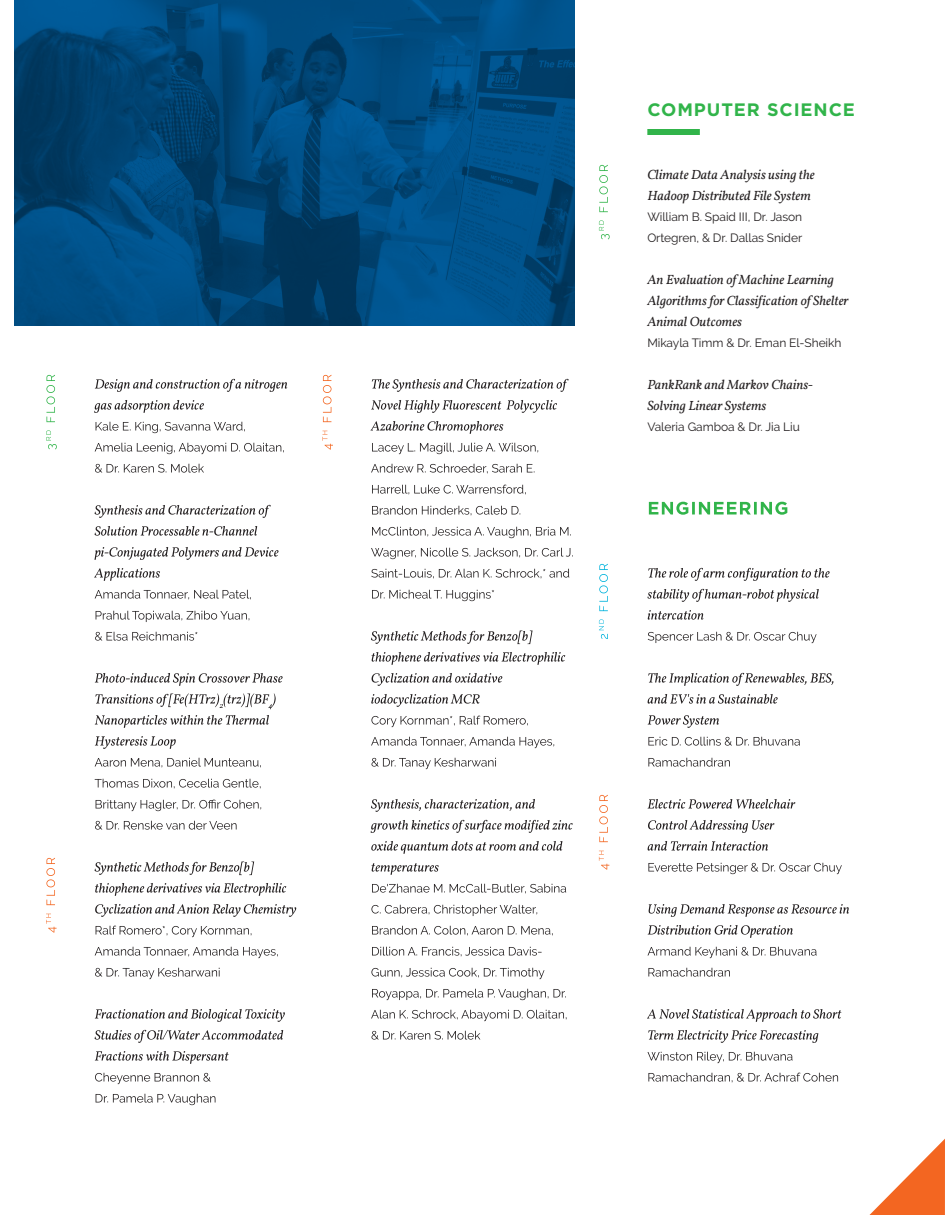
<style>
.page{position:relative;width:945px;height:1215px;background:#fff}
.page>*{position:absolute;margin:0;border:0;box-sizing:border-box;transform-origin:0 0}
.t1{font:700 18px "Gotham";letter-spacing:.05em;color:#31b44a}
.t2{font:italic 13.5px/21px "Vollkorn";color:#231f20}
.t3{font:12px/21px "Raleway";letter-spacing:-.005em;color:#231f20}
</style>
<div class="page">
<div style="left:647px;top:129px;width:53px;height:6px;background:#31b44a"></div>
<svg style="left:96px;top:1094px;width:120px;height:11px"></svg>
<svg style="left:95px;top:1073px;width:116px;height:11px"></svg>
<svg style="left:95px;top:1051px;width:134px;height:13px"></svg>
<svg style="left:95px;top:1030px;width:188px;height:13px"></svg>
<svg style="left:95px;top:1009px;width:190px;height:13px"></svg>
<svg style="left:95px;top:968px;width:125px;height:11px"></svg>
<svg style="left:95px;top:947px;width:183px;height:11px"></svg>
<svg style="left:96px;top:926px;width:155px;height:11px"></svg>
<svg style="left:95px;top:904px;width:201px;height:13px"></svg>
<svg style="left:95px;top:883px;width:191px;height:13px"></svg>
<svg style="left:95px;top:861px;width:159px;height:14px"></svg>
<svg style="left:95px;top:821px;width:142px;height:9px"></svg>
<svg style="left:96px;top:800px;width:165px;height:11px"></svg>
<svg style="left:95px;top:779px;width:166px;height:9px"></svg>
<svg style="left:95px;top:758px;width:166px;height:9px"></svg>
<svg style="left:95px;top:736px;width:81px;height:13px"></svg>
<svg style="left:95px;top:715px;width:174px;height:13px"></svg>
<svg style="left:95px;top:693px;width:181px;height:16px"></svg>
<svg style="left:95px;top:673px;width:188px;height:13px"></svg>
<svg style="left:95px;top:632px;width:102px;height:9px"></svg>
<svg style="left:96px;top:611px;width:153px;height:11px"></svg>
<svg style="left:95px;top:590px;width:156px;height:9px"></svg>
<svg style="left:94px;top:568px;width:66px;height:13px"></svg>
<svg style="left:94px;top:547px;width:185px;height:13px"></svg>
<svg style="left:95px;top:526px;width:162px;height:10px"></svg>
<svg style="left:95px;top:505px;width:176px;height:13px"></svg>
<svg style="left:95px;top:464px;width:109px;height:9px"></svg>
<svg style="left:95px;top:443px;width:189px;height:11px"></svg>
<svg style="left:96px;top:422px;width:149px;height:11px"></svg>
<svg style="left:94px;top:400px;width:110px;height:13px"></svg>
<svg style="left:95px;top:379px;width:192px;height:13px"></svg>
<svg style="left:371px;top:1031px;width:109px;height:9px"></svg>
<svg style="left:371px;top:1010px;width:196px;height:11px"></svg>
<svg style="left:372px;top:989px;width:194px;height:11px"></svg>
<svg style="left:371px;top:968px;width:173px;height:11px"></svg>
<svg style="left:372px;top:947px;width:170px;height:9px"></svg>
<svg style="left:372px;top:926px;width:181px;height:9px"></svg>
<svg style="left:371px;top:905px;width:166px;height:11px"></svg>
<svg style="left:372px;top:884px;width:194px;height:9px"></svg>
<svg style="left:371px;top:863px;width:68px;height:12px"></svg>
<svg style="left:371px;top:841px;width:191px;height:13px"></svg>
<svg style="left:371px;top:820px;width:202px;height:13px"></svg>
<svg style="left:371px;top:799px;width:164px;height:13px"></svg>
<svg style="left:371px;top:758px;width:125px;height:11px"></svg>
<svg style="left:371px;top:737px;width:183px;height:11px"></svg>
<svg style="left:371px;top:716px;width:157px;height:11px"></svg>
<svg style="left:371px;top:694px;width:109px;height:13px"></svg>
<svg style="left:372px;top:673px;width:130px;height:13px"></svg>
<svg style="left:371px;top:652px;width:194px;height:13px"></svg>
<svg style="left:371px;top:630px;width:162px;height:14px"></svg>
<svg style="left:372px;top:590px;width:122px;height:11px"></svg>
<svg style="left:371px;top:569px;width:198px;height:9px"></svg>
<svg style="left:371px;top:548px;width:202px;height:11px"></svg>
<svg style="left:372px;top:527px;width:199px;height:11px"></svg>
<svg style="left:372px;top:506px;width:148px;height:9px"></svg>
<svg style="left:372px;top:485px;width:154px;height:9px"></svg>
<svg style="left:371px;top:464px;width:163px;height:9px"></svg>
<svg style="left:372px;top:443px;width:166px;height:11px"></svg>
<svg style="left:371px;top:421px;width:132px;height:13px"></svg>
<svg style="left:371px;top:400px;width:186px;height:13px"></svg>
<svg style="left:372px;top:379px;width:197px;height:13px"></svg>
<svg style="left:648px;top:1073px;width:190px;height:9px"></svg>
<svg style="left:648px;top:1052px;width:145px;height:11px"></svg>
<svg style="left:648px;top:1030px;width:170px;height:13px"></svg>
<svg style="left:647px;top:1009px;width:194px;height:13px"></svg>
<svg style="left:648px;top:968px;width:82px;height:9px"></svg>
<svg style="left:648px;top:947px;width:169px;height:11px"></svg>
<svg style="left:648px;top:925px;width:145px;height:13px"></svg>
<svg style="left:648px;top:904px;width:201px;height:13px"></svg>
<svg style="left:648px;top:863px;width:194px;height:11px"></svg>
<svg style="left:648px;top:841px;width:120px;height:10px"></svg>
<svg style="left:648px;top:820px;width:126px;height:13px"></svg>
<svg style="left:648px;top:799px;width:147px;height:10px"></svg>
<svg style="left:648px;top:758px;width:82px;height:9px"></svg>
<svg style="left:648px;top:737px;width:152px;height:9px"></svg>
<svg style="left:648px;top:715px;width:71px;height:13px"></svg>
<svg style="left:648px;top:694px;width:130px;height:10px"></svg>
<svg style="left:648px;top:673px;width:185px;height:13px"></svg>
<svg style="left:648px;top:632px;width:169px;height:11px"></svg>
<svg style="left:648px;top:610px;width:56px;height:10px"></svg>
<svg style="left:647px;top:589px;width:172px;height:13px"></svg>
<svg style="left:648px;top:568px;width:182px;height:13px"></svg>
<svg style="left:649px;top:502px;width:138px;height:13px"></svg>
<svg style="left:14px;top:0;width:560px;height:326px;background:#00497c"></svg>
<svg style="left:869px;top:1138px;width:76px;height:77px"></svg>
<svg style="left:46px;top:375px;width:11px;height:74px"></svg>
<svg style="left:46px;top:858px;width:11px;height:75px"></svg>
<svg style="left:322px;top:375px;width:11px;height:75px"></svg>
<svg style="left:599px;top:165px;width:11px;height:74px"></svg>
<svg style="left:599px;top:564px;width:9px;height:75px"></svg>
<svg style="left:599px;top:795px;width:10px;height:75px"></svg>
<h1 class="t1" style="left:647px;top:97px;width:209px">COMPUTER SCIENCE</h1>
<p class="t2" style="left:647px;top:164px;width:169px">Climate Data Analysis using the<br>Hadoop Distributed File System</p>
<p class="t3" style="left:647px;top:206px;width:156px">William B. Spaid III, Dr. Jason<br>Ortegren, &amp; Dr. Dallas Snider</p>
<p class="t2" style="left:647px;top:269px;width:203px">An Evaluation of Machine Learning<br>Algorithms for Classification of Shelter<br>Animal Outcomes</p>
<p class="t3" style="left:647px;top:332px;width:196px">Mikayla Timm &amp; Dr. Eman El-Sheikh</p>
<p class="t2" style="left:647px;top:374px;width:167px">PankRank and Markov Chains-<br>Solving Linear Systems</p>
<p class="t3" style="left:647px;top:416px;width:154px">Valeria Gamboa &amp; Dr. Jia Liu</p>
</div>
